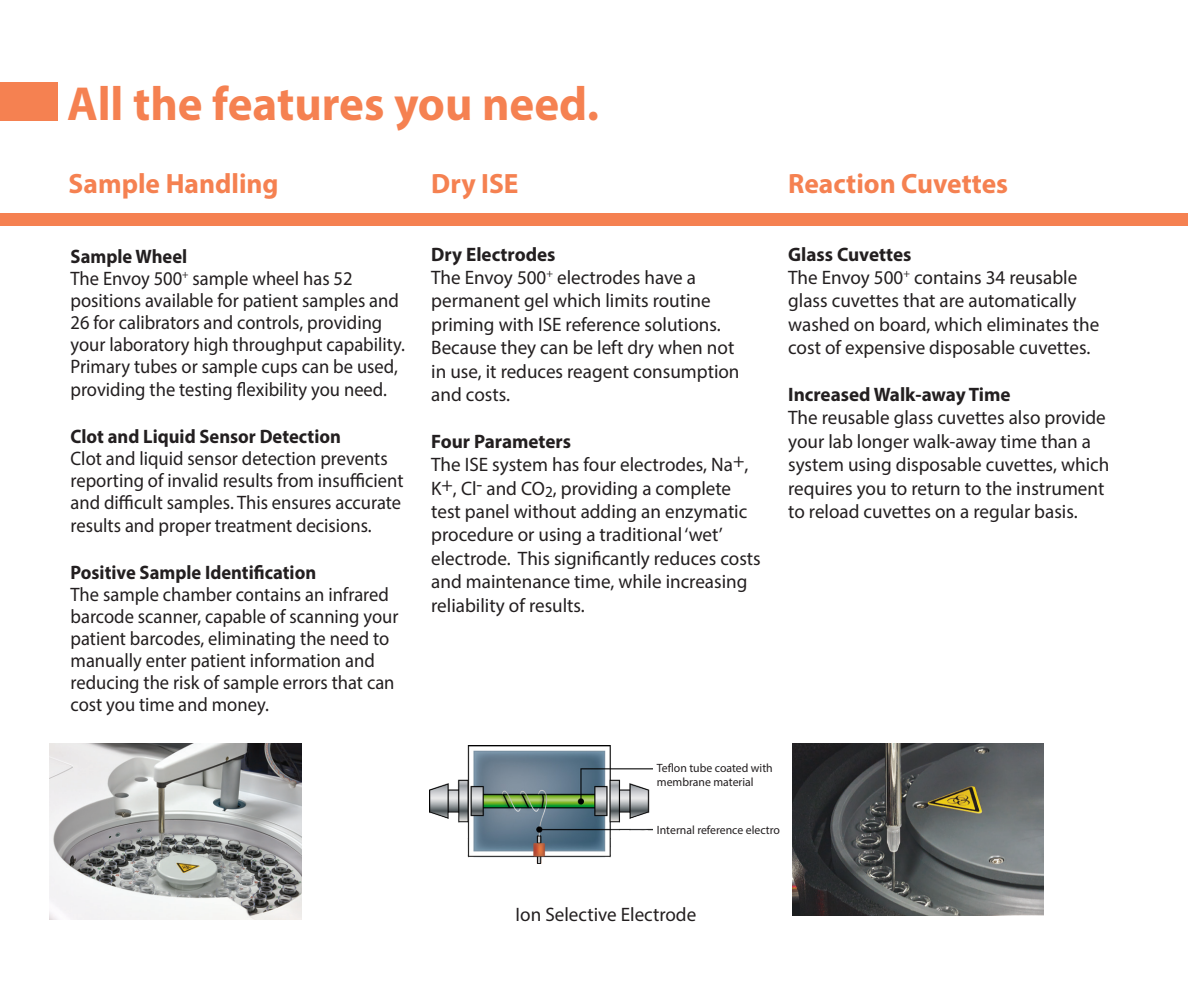
<style>
.page{position:relative;width:1188px;height:1008px;background:#fff}
.page>*{position:absolute;margin:0;border:0;box-sizing:border-box;transform-origin:0 0}
.t1{font:700 48px "Myriad Pro";color:#f58151}
.Paragraph_Style_1{font:700 28px "Myriad Pro";color:#f58151}
.t2{font:19.6px/23.4px "Myriad Pro";color:#231f20}
.t3{font:19.6px/22.2px "Myriad Pro";color:#231f20;scale:.95 1}
.t4{font:700 19.6px "Myriad Pro";color:#231f20;scale:.95 1}
.t5{font:700 19.6px "Myriad Pro";color:#231f20}
.t6{font:12px "Myriad Pro";color:#231f20}
</style>
<div class="page">
<div style="left:0;top:213px;width:1188px;height:13px;background:#f58151"></div>
<div style="left:0;top:82px;width:58px;height:39px;background:#f58151"></div>
<img style="left:792px;top:743px;width:252px;height:173px">
<img style="left:50px;top:743px;width:252px;height:177px">
<img style="left:429px;top:746px;width:224px;height:118px">
<p class="t1" style="left:67px;top:72px;width:533px">All the features you need.</p>
<p class="Paragraph_Style_1" style="left:69px;top:165px;width:212px">Sample Handling</p>
<p class="Paragraph_Style_1" style="left:431px;top:165px;width:89px">Dry ISE</p>
<p class="Paragraph_Style_1" style="left:788px;top:165px;width:221px">Reaction Cuvettes</p>
<p class="t4" style="left:71px;top:243px;width:124px">Sample Wheel</p>
<p class="t3" style="left:71px;top:267px;width:354px">The Envoy 500<sup>+</sup> sample wheel has 52 positions available for patient samples and 26 for calibrators and controls, providing your laboratory high throughput capability.<br>Primary tubes or sample cups can be used, providing the testing flexibility you need.</p>
<p class="t4" style="left:71px;top:423px;width:286px">Clot and Liquid Sensor Detection</p>
<p class="t3" style="left:71px;top:447px;width:352px">Clot and liquid sensor detection prevents reporting of invalid results from insufficient and difficult samples. This ensures accurate results and proper treatment decisions.</p>
<p class="t4" style="left:71px;top:560px;width:260px">Positive Sample Identification</p>
<p class="t3" style="left:71px;top:583px;width:347px">The sample chamber contains an infrared barcode scanner, capable of scanning your patient barcodes, eliminating the need to manually enter patient information and reducing the risk of sample errors that can cost you time and money.</p>
<p class="t5" style="left:431px;top:241px;width:126px">Dry Electrodes</p>
<p class="t2" style="left:431px;top:265px;width:310px">The Envoy 500<sup>+</sup> electrodes have a permanent gel which limits routine priming with ISE reference solutions.<br>Because they can be left dry when not in use, it reduces reagent consumption and costs.</p>
<p class="t5" style="left:431px;top:428px;width:141px">Four Parameters</p>
<p class="t2" style="left:431px;top:453px;width:331px">The ISE system has four electrodes, Na+, K+, Cl- and CO<sub>2</sub>, providing a complete test panel without adding an enzymatic procedure or using a traditional ‘wet’ electrode. This significantly reduces costs and maintenance time, while increasing reliability of results.</p>
<p class="t5" style="left:788px;top:241px;width:125px">Glass Cuvettes</p>
<p class="t2" style="left:788px;top:265px;width:313px">The Envoy 500<sup>+</sup> contains 34 reusable glass cuvettes that are automatically washed on board, which eliminates the cost of expensive disposable cuvettes.</p>
<p class="t5" style="left:788px;top:382px;width:224px">Increased Walk-away Time</p>
<p class="t2" style="left:788px;top:406px;width:323px">The reusable glass cuvettes also provide your lab longer walk-away time than a system using disposable cuvettes, which requires you to return to the instrument to reload cuvettes on a regular basis.</p>
<p class="t6" style="left:657px;top:761px;width:117px">Teflon tube coated with</p>
<p class="t6" style="left:657px;top:775px;width:98px">membrane material</p>
<p class="t6" style="left:657px;top:823px;width:125px">Internal reference electro</p>
<p class="t2" style="left:516px;top:903px;width:182px">Ion Selective Electrode</p>
</div>
